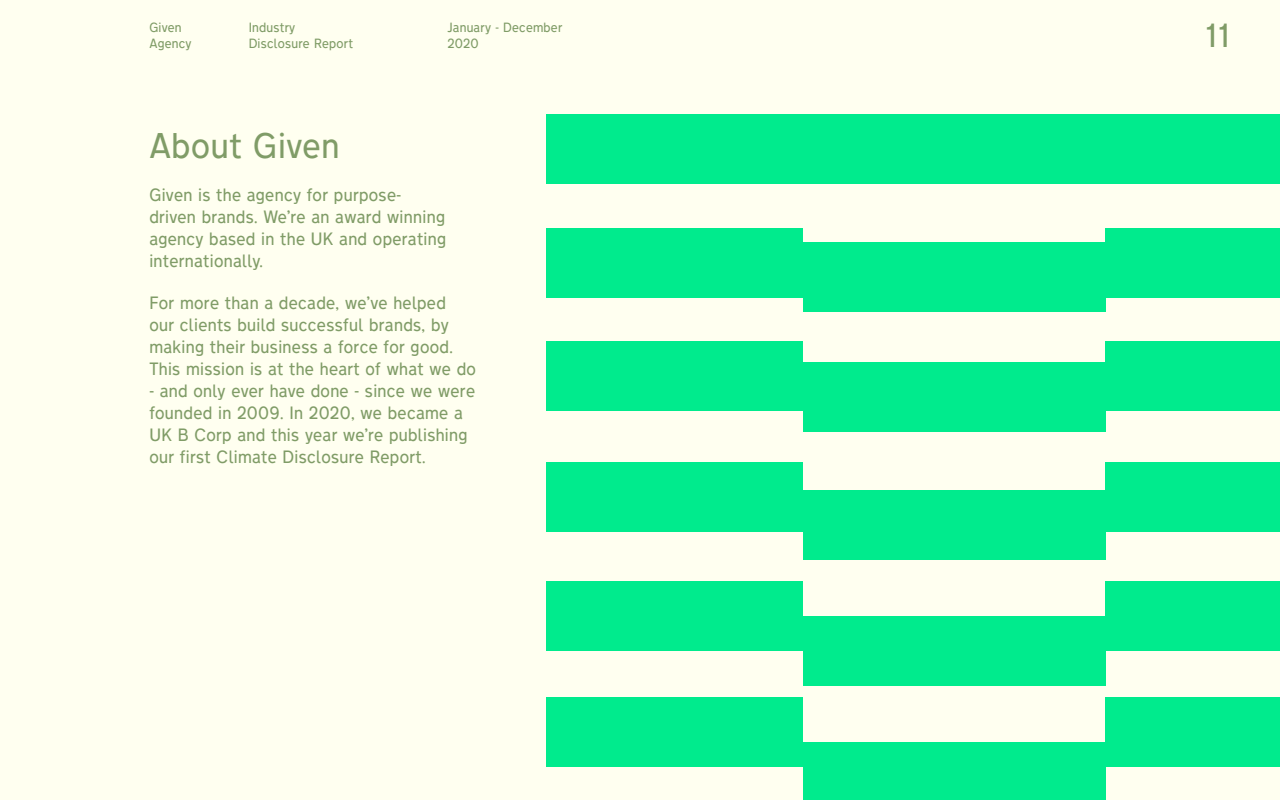
<style>
.page{position:relative;width:1280px;height:800px;background:#fffff0}
.page>*{position:absolute;margin:0;border:0;box-sizing:border-box;transform-origin:0 0}
.t1{font:300 32px "Transport New";letter-spacing:.02em;color:#809c67}
.t2{font:300 30px "Transport New";color:#809c67}
.t3{font:300 16px/22px "Transport New";letter-spacing:.02em;color:#809c67}
.t4{font:300 12px/16px "Transport New";letter-spacing:.02em;color:#809c67}
</style>
<div class="page">
<div style="left:803px;top:242px;width:302px;height:70px;background:#00eb8d"></div>
<div style="left:803px;top:114px;width:302px;height:70px;background:#00eb8d"></div>
<div style="left:803px;top:363px;width:302px;height:69px;background:#00eb8d"></div>
<div style="left:803px;top:490px;width:302px;height:70px;background:#00eb8d"></div>
<div style="left:803px;top:616px;width:302px;height:70px;background:#00eb8d"></div>
<div style="left:803px;top:743px;width:302px;height:57px;background:#00eb8d"></div>
<div style="left:1105px;top:228px;width:175px;height:69px;background:#00eb8d"></div>
<div style="left:1105px;top:342px;width:175px;height:69px;background:#00eb8d"></div>
<div style="left:1105px;top:462px;width:175px;height:70px;background:#00eb8d"></div>
<div style="left:1105px;top:581px;width:175px;height:69px;background:#00eb8d"></div>
<div style="left:1105px;top:698px;width:175px;height:69px;background:#00eb8d"></div>
<div style="left:1105px;top:114px;width:175px;height:70px;background:#00eb8d"></div>
<div style="left:547px;top:228px;width:256px;height:69px;background:#00eb8d"></div>
<div style="left:547px;top:342px;width:256px;height:69px;background:#00eb8d"></div>
<div style="left:547px;top:462px;width:256px;height:70px;background:#00eb8d"></div>
<div style="left:547px;top:581px;width:256px;height:69px;background:#00eb8d"></div>
<div style="left:547px;top:698px;width:256px;height:69px;background:#00eb8d"></div>
<div style="left:547px;top:114px;width:256px;height:70px;background:#00eb8d"></div>
<p class="t4" style="left:149px;top:19px;width:44px">Given<br>Agency</p>
<p class="t4" style="left:249px;top:19px;width:106px">Industry<br>Disclosure Report</p>
<p class="t4" style="left:447px;top:19px;width:117px">January - December<br>2020</p>
<h2 class="t2" style="left:1205px;top:12px;width:26px">11</h2>
<h1 class="t1" style="left:149px;top:122px;width:192px">About Given</h1>
<p class="t3" style="left:149px;top:183px;width:298px">Given is the agency for purpose&shy;driven brands. We’re an award winning agency based in the UK and operating internationally.</p>
<p class="t3" style="left:149px;top:291px;width:328px">For more than a decade, we’ve helped<br>our clients build successful brands, by making their business a force for good.<br>This mission is at the heart of what we do</p>
<p class="t3" style="left:149px;top:379px;width:327px">- and only ever have done - since we were founded in 2009. In 2020, we became a UK B Corp and this year we’re publishing our first Climate Disclosure Report.</p>
</div>
